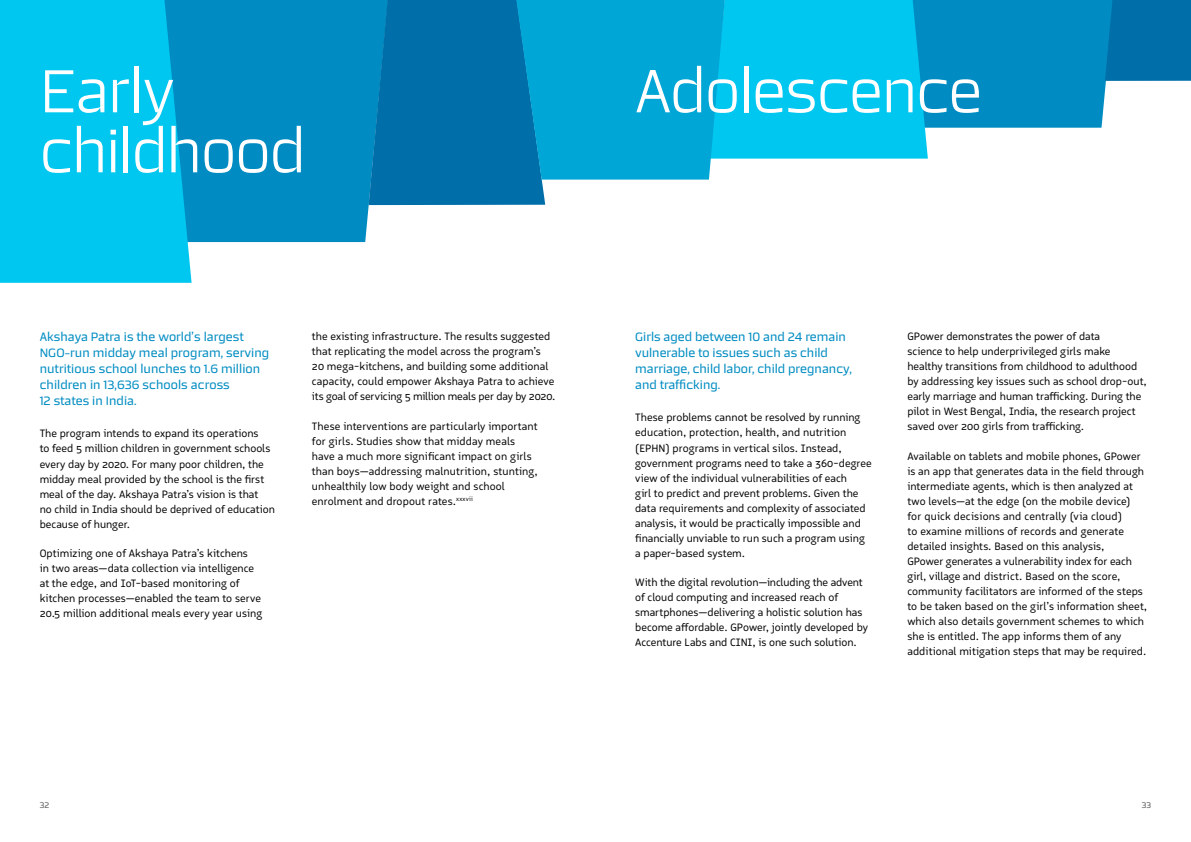
<style>
.page{position:relative;width:1191px;height:842px;background:#fff}
.page>*{position:absolute;margin:0;border:0;box-sizing:border-box;transform-origin:0 0}
.t1{font:300 60px/60px "Certo Sans";letter-spacing:-.025em;color:#fff}
.t2{font:12px/16px "Certo Sans";color:#008cc2}
.t3{font:11px/15px "Logical";letter-spacing:.005em;color:#000}
.t4{font:8px "Certo Sans";color:#5a5a5a}
</style>
<div class="page">
<div style="left:192px;top:0;width:196px;height:242px;background:#008cc2"></div>
<svg style="left:368px;top:0;width:823px;height:205px"></svg>
<svg style="left:0;top:0;width:192px;height:283px;fill:#00c7f0"></svg>
<h1 class="t1" style="left:40px;top:60px;width:268px">Early childhood</h1>
<p class="t2" style="left:40px;top:329px;width:231px">Akshaya Patra is the world’s largest NGO-run midday meal program, serving nutritious school lunches to 1.6 million children in 13,636 schools across<br>12 states in India.</p>
<p class="t3" style="left:40px;top:426px;width:237px">The program intends to expand its operations<br>to feed 5 million children in government schools every day by 2020. For many poor children, the midday meal provided by the school is the first meal of the day. Akshaya Patra’s vision is that<br>no child in India should be deprived of education because of hunger.</p>
<p class="t3" style="left:40px;top:545px;width:224px">Optimizing one of Akshaya Patra’s kitchens<br>in two areas—data collection via intelligence at the edge, and IoT-based monitoring of kitchen processes—enabled the team to serve 20.5 million additional meals every year using</p>
<p class="t3" style="left:312px;top:329px;width:245px">the existing infrastructure. The results suggested that replicating the model across the program’s 20 mega-kitchens, and building some additional capacity, could empower Akshaya Patra to achieve its goal of servicing 5 million meals per day by 2020.</p>
<p class="t3" style="left:312px;top:418px;width:227px">These interventions are particularly important for girls. Studies show that midday meals have a much more significant impact on girls than boys—addressing malnutrition, stunting, unhealthily low body weight and school enrolment and dropout rates.<sup>xxxvii</sup></p>
<h1 class="t1" style="left:635px;top:60px;width:349px">Adolescence</h1>
<p class="t2" style="left:635px;top:329px;width:218px">Girls aged between 10 and 24 remain vulnerable to issues such as child marriage, child labor, child pregnancy, and trafficking.</p>
<p class="t3" style="left:635px;top:410px;width:238px">These problems cannot be resolved by running education, protection, health, and nutrition (EPHN) programs in vertical silos. Instead, government programs need to take a 360-degree view of the individual vulnerabilities of each<br>girl to predict and prevent problems. Given the data requirements and complexity of associated analysis, it would be practically impossible and financially unviable to run such a program using a paper-based system.</p>
<p class="t3" style="left:635px;top:574px;width:234px">With the digital revolution—including the advent of cloud computing and increased reach of smartphones—delivering a holistic solution has become affordable. GPower, jointly developed by Accenture Labs and CINI, is one such solution.</p>
<p class="t3" style="left:907px;top:329px;width:241px">GPower demonstrates the power of data<br>science to help underprivileged girls make healthy transitions from childhood to adulthood by addressing key issues such as school drop-out, early marriage and human trafficking. During the pilot in West Bengal, India, the research project saved over 200 girls from trafficking.</p>
<p class="t3" style="left:907px;top:448px;width:241px">Available on tablets and mobile phones, GPower is an app that generates data in the field through intermediate agents, which is then analyzed at two levels—at the edge (on the mobile device)<br>for quick decisions and centrally (via cloud)<br>to examine millions of records and generate detailed insights. Based on this analysis,<br>GPower generates a vulnerability index for each girl, village and district. Based on the score, community facilitators are informed of the steps to be taken based on the girl’s information sheet, which also details government schemes to which she is entitled. The app informs them of any additional mitigation steps that may be required.</p>
<p class="t4" style="left:40px;top:800px;width:11px">32</p>
<p class="t4" style="left:1141px;top:800px;width:11px">33</p>
</div>
